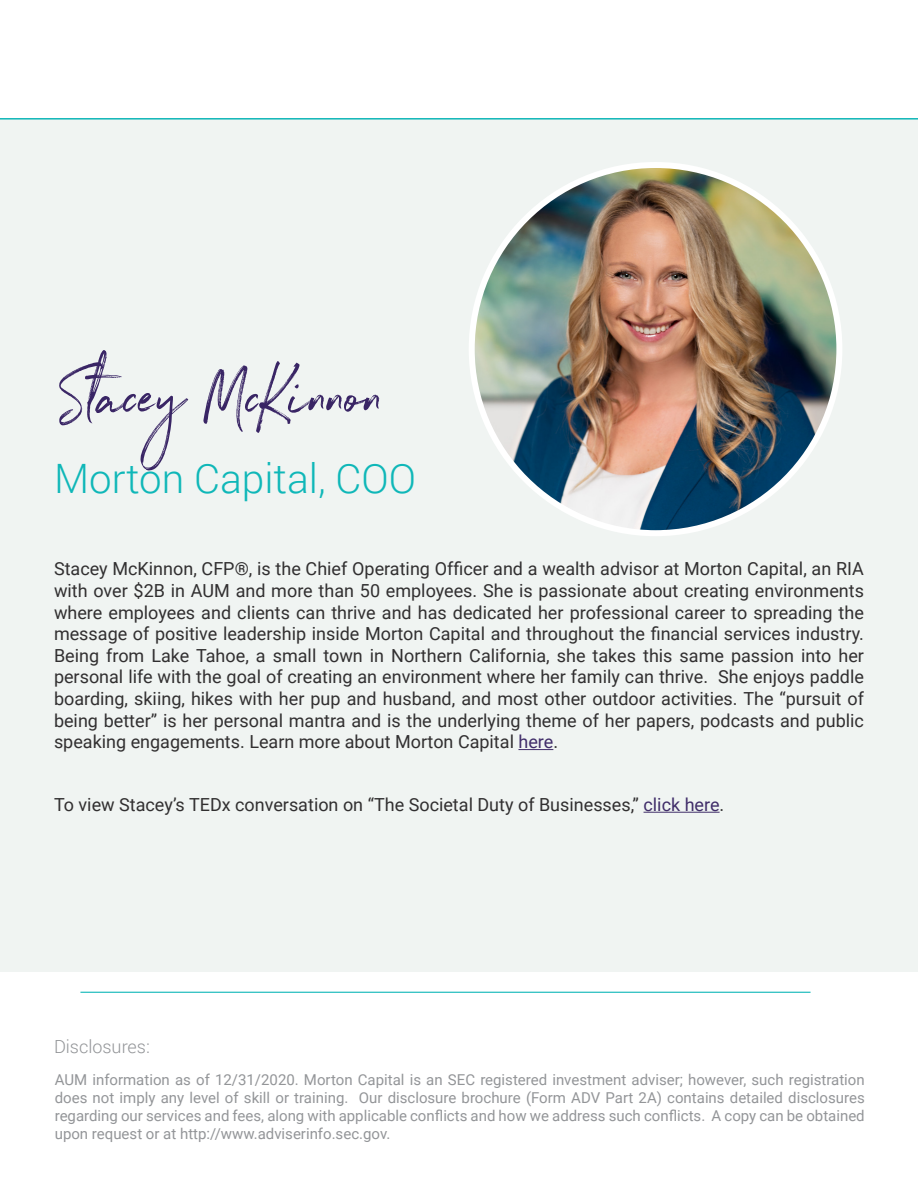
<style>
.page{position:relative;width:918px;height:1188px;background:#fff}
.page>*{position:absolute;margin:0;border:0;box-sizing:border-box;transform-origin:0 0}
.t1{font:75px "Northwell";color:#392565}
.t2{font:300 40.5px "Roboto";color:#0fb7b8}
.t3{font:18px/21.6px "Roboto";color:#312f30;text-align:justify}
.t4{font:300 18px "Roboto";color:#939598}
.t5{font:15px/18px "Roboto";color:#939598;text-align:justify}
.s1{color:#402d69}
</style>
<div class="page">
<div style="left:0;top:118px;width:918px;height:854px;background:#f0f4f2"></div>
<hr style="left:0;top:118px;width:918px;height:2px;background:#0fb7b8">
<hr style="left:80px;top:992px;width:731px;height:1px;background:#0fb7b8">
<hr style="left:518px;top:749px;width:35px;height:1px;background:#402d69">
<img style="left:472px;top:165px;width:367px;height:368px;border-radius:184px">
<hr style="left:644px;top:812px;width:76px;height:1px;background:#402d69">
<p class="t1" style="left:63px;top:342px;width:322px">Stacey McKinnon</p>
<p class="t2" style="left:54px;top:451px;width:364px">Morton Capital, COO</p>
<p class="t3" style="left:54px;top:558px;width:812px">Stacey McKinnon, CFP®, is the Chief Operating Officer and a wealth advisor at Morton Capital, an RIA with over $2B in AUM and more than 50 employees. She is passionate about creating environments where employees and clients can thrive and has dedicated her professional career to spreading the message of positive leadership inside Morton Capital and throughout the financial services industry.<br>Being from Lake Tahoe, a small town in Northern California, she takes this same passion into her personal life with the goal of creating an environment where her family can thrive. She enjoys paddle boarding, skiing, hikes with her pup and husband, and most other outdoor activities. The “pursuit of being better” is her personal mantra and is the underlying theme of her papers, podcasts and public speaking engagements. Learn more about Morton Capital <span class="s1">here</span>.</p>
<p class="t3" style="left:54px;top:793px;width:672px">To view Stacey’s TEDx conversation on “The Societal Duty of Businesses,” <span class="s1">click here</span>.</p>
<p class="t4" style="left:54px;top:1035px;width:97px">Disclosures:</p>
<p class="t5" style="left:55px;top:1070px;width:812px">AUM information as of 12/31/2020. Morton Capital is an SEC registered investment adviser; however, such registration does not imply any level of skill or training. Our disclosure brochure (Form ADV Part 2A) contains detailed disclosures regarding our services and fees, along with applicable conflicts and how we address such conflicts. A copy can be obtained upon request or at http://www.adviserinfo.sec.gov.</p>
</div>
